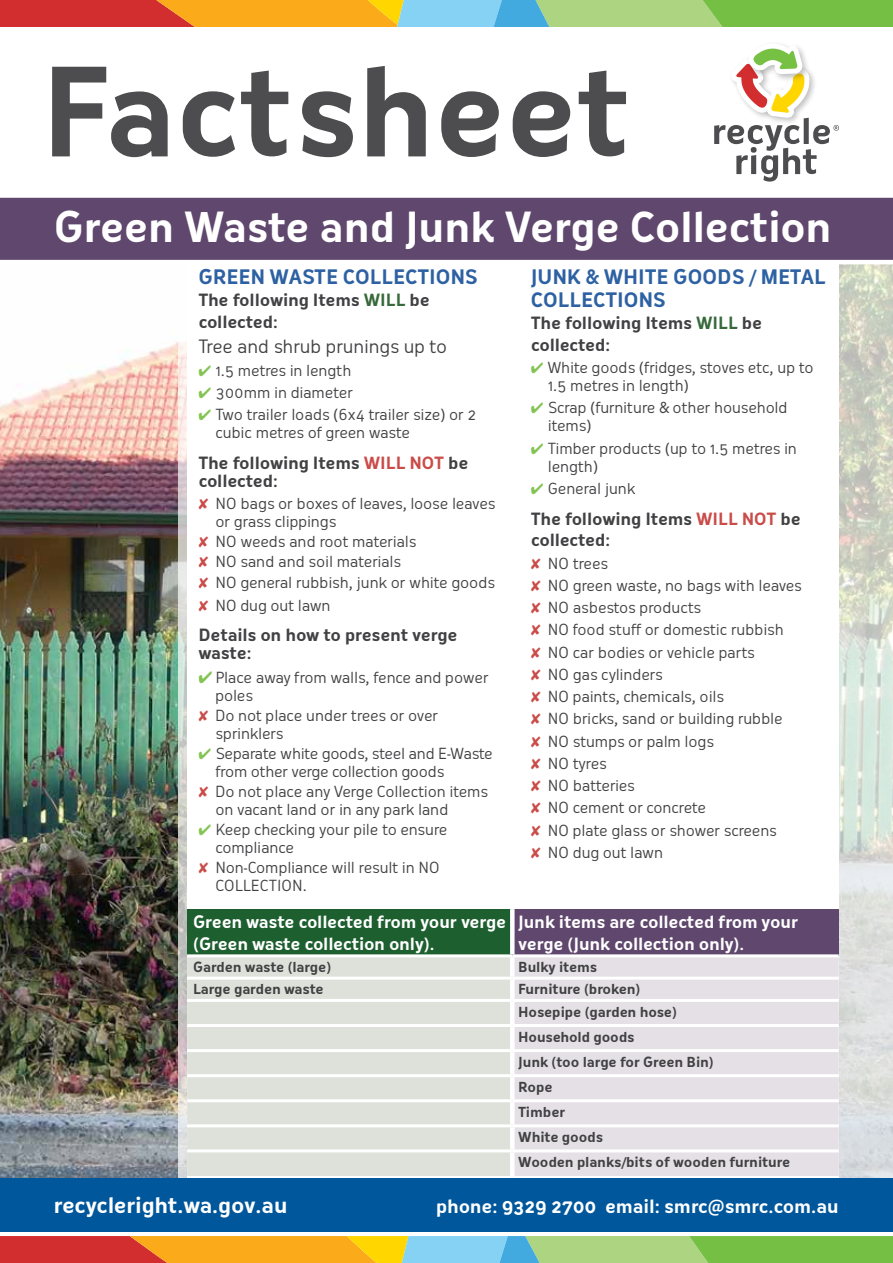
<style>
.page{position:relative;width:893px;height:1263px;background:#fff}
.page>*{position:absolute;margin:0;border:0;box-sizing:border-box;transform-origin:0 0}
.t1{font:700 119.4px "Oceania";letter-spacing:-.01em;color:#4d4d4f}
.t2{font:700 40.5px "Oceania";letter-spacing:-.015em;color:#fff}
.t3{font:700 21px "Oceania";letter-spacing:-.02em;color:#fff}
.t4{font:700 19.5px/23.4px "Oceania";color:#2d61a2}
.t5{font:700 18px "Oceania";letter-spacing:-.005em;color:#fff}
.t6{font:18px "Oceania";letter-spacing:-.02em;color:#414042}
.t7{font:700 16.5px/21.6px "Oceania";letter-spacing:-.015em;color:#414042}
.t8{font:700 16.5px "Oceania";letter-spacing:-.015em;color:#fff}
.t9{font:15px/18px "Oceania";letter-spacing:-.02em;color:#414042}
.t10{font:700 13.5px "Oceania";letter-spacing:-.01em;color:#414042}
.s1{color:#37693a}
.s2{color:#83c452}
.s3{color:#ca4c49}
</style>
<div class="page">
<img style="left:177px;top:264px;width:716px;height:914px">
<img style="left:0;top:342px;width:177px;height:836px">
<div style="left:187px;top:257px;width:652px;height:921px;background:#fff"></div>
<div style="left:0;top:197px;width:893px;height:63px;background:#60476d"></div>
<div style="left:187px;top:909px;width:325px;height:47px;background:#1e5f30"></div>
<div style="left:512px;top:909px;width:327px;height:47px;background:#60476d"></div>
<div style="left:187px;top:957px;width:323px;height:219px;background:#dee1da"></div>
<div style="left:515px;top:957px;width:324px;height:219px;background:#e4e0e5"></div>
<div style="left:510px;top:909px;width:5px;height:45px;background:#fff"></div>
<hr style="left:187px;top:954px;width:325px;height:3px;background:#fff">
<hr style="left:187px;top:977px;width:325px;height:3px;background:#fff">
<hr style="left:187px;top:999px;width:325px;height:3px;background:#fff">
<hr style="left:187px;top:1024px;width:325px;height:3px;background:#fff">
<hr style="left:187px;top:1049px;width:325px;height:3px;background:#fff">
<hr style="left:187px;top:1074px;width:325px;height:3px;background:#fff">
<hr style="left:187px;top:1099px;width:325px;height:3px;background:#fff">
<hr style="left:187px;top:1124px;width:325px;height:3px;background:#fff">
<hr style="left:187px;top:1149px;width:325px;height:3px;background:#fff">
<hr style="left:512px;top:954px;width:327px;height:3px;background:#fff">
<hr style="left:512px;top:977px;width:327px;height:3px;background:#fff">
<hr style="left:512px;top:999px;width:327px;height:3px;background:#fff">
<hr style="left:512px;top:1024px;width:327px;height:3px;background:#fff">
<hr style="left:512px;top:1049px;width:327px;height:3px;background:#fff">
<hr style="left:512px;top:1074px;width:327px;height:3px;background:#fff">
<hr style="left:512px;top:1099px;width:327px;height:3px;background:#fff">
<hr style="left:512px;top:1124px;width:327px;height:3px;background:#fff">
<hr style="left:512px;top:1149px;width:327px;height:3px;background:#fff">
<svg style="left:714px;top:44px;width:125px;height:138px"></svg>
<svg style="left:0;top:1236px;width:893px;height:27px"></svg>
<svg style="left:0;top:0;width:893px;height:27px"></svg>
<div style="left:0;top:1178px;width:893px;height:53px;background:#00579b"></div>
<h1 class="t1" style="left:41px;top:42px;width:592px">Factsheet</h1>
<h2 class="t2" style="left:54px;top:203px;width:779px">Green Waste and Junk Verge Collection</h2>
<p class="t4" style="left:198px;top:265px;width:281px">GREEN WASTE COLLECTIONS</p>
<p class="t7" style="left:198px;top:289px;width:233px">The following Items <span class="s1">WILL</span> be collected:</p>
<p class="t6" style="left:198px;top:336px;width:250px">Tree and shrub prunings up to</p>
<p class="t9" style="left:198px;top:361px;width:155px"><span class="s2">✔</span> 1.5 metres in length</p>
<p class="t9" style="left:198px;top:383px;width:156px"><span class="s2">✔</span> 300mm in diameter</p>
<p class="t9" style="left:215px;top:406px;width:263px;text-indent:-17px"><span class="s2">✔</span> Two trailer loads (6x4 trailer size) or 2 cubic metres of green waste</p>
<p class="t7" style="left:198px;top:454px;width:272px;line-height:18px">The following Items <span class="s3">WILL NOT</span> be collected:</p>
<p class="t9" style="left:215px;top:495px;width:281px">NO bags or boxes of leaves, loose leaves or grass clippings</p>
<p class="t9" style="left:215px;top:533px;width:202px">NO weeds and root materials</p>
<p class="t9" style="left:215px;top:553px;width:187px">NO sand and soil materials</p>
<p class="t9" style="left:215px;top:573px;width:281px">NO general rubbish, junk or white goods</p>
<p class="t9" style="left:215px;top:597px;width:117px">NO dug out lawn</p>
<p class="t7" style="left:198px;top:625px;width:261px;line-height:18px">Details on how to present verge waste:</p>
<p class="t9" style="left:215px;top:668px;width:275px;text-indent:-17px"><span class="s2">✔</span> Place away from walls, fence and power poles</p>
<p class="t9" style="left:215px;top:706px;width:224px">Do not place under trees or over sprinklers</p>
<p class="t9" style="left:215px;top:744px;width:279px;text-indent:-17px"><span class="s2">✔</span> Separate white goods, steel and E-Waste from other verge collection goods</p>
<p class="t9" style="left:215px;top:782px;width:274px">Do not place any Verge Collection items on vacant land or in any park land</p>
<p class="t9" style="left:215px;top:821px;width:234px;text-indent:-17px"><span class="s2">✔</span> Keep checking your pile to ensure compliance</p>
<p class="t9" style="left:215px;top:859px;width:226px">Non-Compliance will result in NO<br>COLLECTION.</p>
<p class="t4" style="left:531px;top:265px;width:296px">JUNK &amp; WHITE GOODS / METAL<br>COLLECTIONS</p>
<p class="t7" style="left:531px;top:312px;width:233px">The following Items <span class="s1">WILL</span> be collected:</p>
<p class="t9" style="left:548px;top:359px;width:267px;text-indent:-17px"><span class="s2">✔</span> White goods (fridges, stoves etc, up to<br>1.5 metres in length)</p>
<p class="t9" style="left:548px;top:399px;width:241px;text-indent:-17px"><span class="s2">✔</span> Scrap (furniture &amp; other household items)</p>
<p class="t9" style="left:548px;top:439px;width:251px;text-indent:-17px"><span class="s2">✔</span> Timber products (up to 1.5 metres in length)</p>
<p class="t9" style="left:531px;top:479px;width:106px"><span class="s2">✔</span> General junk</p>
<p class="t7" style="left:531px;top:508px;width:272px">The following Items <span class="s3">WILL NOT</span> be collected:</p>
<p class="t9" style="left:548px;top:554px;width:62px">NO trees</p>
<p class="t9" style="left:548px;top:576px;width:255px">NO green waste, no bags with leaves</p>
<p class="t9" style="left:548px;top:599px;width:155px">NO asbestos products</p>
<p class="t9" style="left:548px;top:621px;width:237px">NO food stuff or domestic rubbish</p>
<p class="t9" style="left:548px;top:643px;width:209px">NO car bodies or vehicle parts</p>
<p class="t9" style="left:548px;top:665px;width:116px">NO gas cylinders</p>
<p class="t9" style="left:548px;top:688px;width:178px">NO paints, chemicals, oils</p>
<p class="t9" style="left:548px;top:710px;width:236px">NO bricks, sand or building rubble</p>
<p class="t9" style="left:548px;top:732px;width:168px">NO stumps or palm logs</p>
<p class="t9" style="left:548px;top:754px;width:60px">NO tyres</p>
<p class="t9" style="left:548px;top:777px;width:88px">NO batteries</p>
<p class="t9" style="left:548px;top:799px;width:160px">NO cement or concrete</p>
<p class="t9" style="left:548px;top:821px;width:230px">NO plate glass or shower screens</p>
<p class="t9" style="left:548px;top:843px;width:117px">NO dug out lawn</p>
<p class="t8" style="left:193px;top:912px;width:315px">Green waste collected from your verge</p>
<p class="t8" style="left:193px;top:934px;width:243px">(Green waste collection only).</p>
<p class="t8" style="left:518px;top:912px;width:281px">Junk items are collected from your</p>
<p class="t8" style="left:518px;top:934px;width:227px">verge (Junk collection only).</p>
<p class="t10" style="left:193px;top:959px;width:140px">Garden waste (large)</p>
<p class="t10" style="left:518px;top:959px;width:80px">Bulky items</p>
<p class="t10" style="left:193px;top:981px;width:132px">Large garden waste</p>
<p class="t10" style="left:518px;top:981px;width:124px">Furniture (broken)</p>
<p class="t10" style="left:518px;top:1004px;width:160px">Hosepipe (garden hose)</p>
<p class="t10" style="left:518px;top:1029px;width:118px">Household goods</p>
<p class="t10" style="left:518px;top:1054px;width:197px">Junk (too large for Green Bin)</p>
<p class="t10" style="left:518px;top:1079px;width:36px">Rope</p>
<p class="t10" style="left:518px;top:1104px;width:49px">Timber</p>
<p class="t10" style="left:518px;top:1129px;width:86px">White goods</p>
<p class="t10" style="left:518px;top:1154px;width:274px">Wooden planks/bits of wooden furniture</p>
<p class="t3" style="left:54px;top:1192px;width:235px">recycleright.wa.gov.au</p>
<p class="t5" style="left:436px;top:1195px;width:404px">phone: 9329 2700 email: smrc@smrc.com.au</p>
</div>
